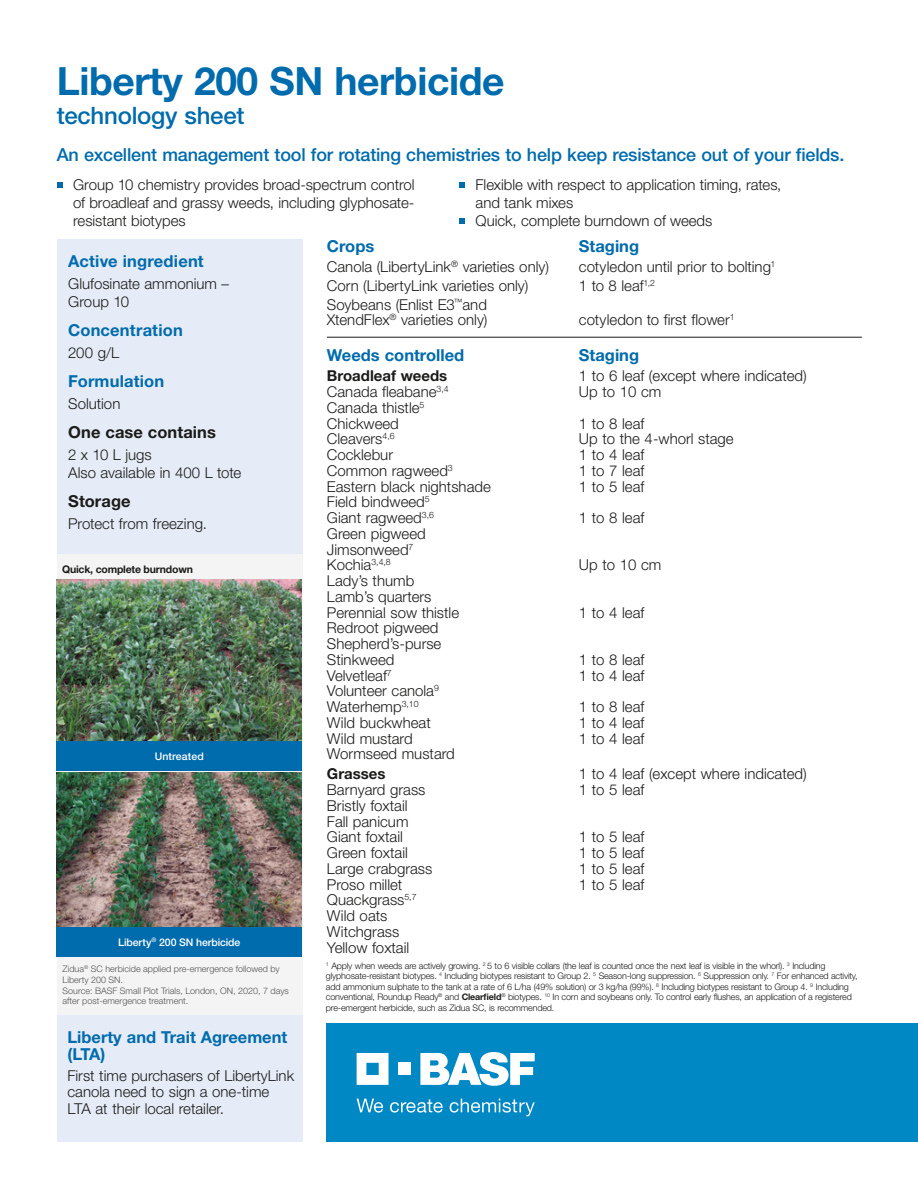
<style>
.page{position:relative;width:918px;height:1188px;background:#fff}
.page>*{position:absolute;margin:0;border:0;box-sizing:border-box;transform-origin:0 0}
.t1{font:700 39px "Helvetica Neue LT Std";letter-spacing:-.01em;color:#006bad}
.t2{font:500 24px "Helvetica Neue LT Std";letter-spacing:-.01em;color:#006bad}
.t3{font:500 18px "Helvetica Neue LT Std";letter-spacing:-.01em;color:#006bad}
.t4{font:700 16.5px/16.5px "Helvetica Neue LT Std";color:#006bad}
.t5{font:700 16.5px "Helvetica Neue LT Std";letter-spacing:.005em;color:#1b1b1a}
.t6{font:300 15px/15.8px "Helvetica Neue LT Std";color:#1b1b1a}
.t7{font:700 15px "Helvetica Neue LT Std";color:#1b1b1a}
.t8{font:500 10.5px "Helvetica Neue LT Std";letter-spacing:-.005em;color:#fff}
.t9{font:700 10.5px "Helvetica Neue LT Std";letter-spacing:-.02em;color:#1b1b1a}
.t10{font:300 9px/10.5px "Helvetica Neue LT Std";letter-spacing:-.02em;color:#1b1b1a}
.t11{font:300 9px/10.8px "Helvetica Neue LT Std";color:#545455}
.s1{font-weight:700}
</style>
<div class="page">
<div style="left:57px;top:240px;width:245px;height:902px;background:#e6ecf7"></div>
<hr style="left:327px;top:337px;width:535px;height:1px;background:#1b1b1a">
<svg style="left:57px;top:182px;width:5px;height:6px"></svg>
<svg style="left:459px;top:182px;width:6px;height:6px"></svg>
<svg style="left:459px;top:218px;width:6px;height:6px"></svg>
<div style="left:327px;top:1023px;width:591px;height:119px;background:#0088c5"></div>
<svg style="left:357px;top:1053px;width:32px;height:32px"></svg>
<div style="left:398px;top:1063px;width:13px;height:12px;background:#fff"></div>
<svg style="left:420px;top:1052px;width:115px;height:34px"></svg>
<svg style="left:357px;top:1099px;width:26px;height:14px"></svg>
<svg style="left:390px;top:1099px;width:53px;height:14px"></svg>
<svg style="left:450px;top:1099px;width:85px;height:17px"></svg>
<div style="left:57px;top:554px;width:245px;height:460px;background:#f4f4f4"></div>
<img style="left:57px;top:580px;width:245px;height:161px">
<img style="left:57px;top:772px;width:245px;height:155px">
<div style="left:57px;top:741px;width:245px;height:30px;background:#006bad"></div>
<div style="left:57px;top:927px;width:245px;height:30px;background:#006bad"></div>
<h1 class="t1" style="left:57px;top:57px;width:449px">Liberty 200 SN herbicide</h1>
<h2 class="t2" style="left:57px;top:101px;width:189px">technology sheet</h2>
<p class="t3" style="left:57px;top:144px;width:789px">An excellent management tool for rotating chemistries to help keep resistance out of your fields.</p>
<p class="t6" style="left:73px;top:175px;width:343px;line-height:18px;text-align:justify">Group 10 chemistry provides broad-spectrum control of broadleaf and grassy weeds, including glyphosate&shy;resistant biotypes</p>
<p class="t6" style="left:476px;top:175px;width:307px;line-height:18px">Flexible with respect to application timing, rates, and tank mixes<br>Quick, complete burndown of weeds</p>
<p class="t4" style="left:68px;top:252px;width:137px">Active ingredient</p>
<p class="t6" style="left:68px;top:274px;width:162px;line-height:18px">Glufosinate ammonium –<br>Group 10</p>
<p class="t4" style="left:68px;top:321px;width:116px">Concentration</p>
<p class="t6" style="left:68px;top:344px;width:53px">200 g/L</p>
<p class="t4" style="left:68px;top:372px;width:98px">Formulation</p>
<p class="t6" style="left:68px;top:396px;width:54px">Solution</p>
<p class="t5" style="left:68px;top:422px;width:149px">One case contains</p>
<p class="t6" style="left:68px;top:446px;width:175px;line-height:18px">2 x 10 L jugs<br>Also available in 400 L tote</p>
<p class="t5" style="left:68px;top:491px;width:64px">Storage</p>
<p class="t6" style="left:68px;top:516px;width:140px">Protect from freezing.</p>
<p class="t9" style="left:62px;top:562px;width:132px">Quick, complete burndown</p>
<p class="t8" style="left:155px;top:750px;width:51px">Untreated</p>
<p class="t8" style="left:118px;top:936px;width:124px">Liberty<sup>®</sup> 200 SN herbicide</p>
<p class="t11" style="left:63px;top:963px;width:228px">Zidua<sup>®</sup> SC herbicide applied pre-emergence followed by Liberty 200 SN.<br>Source: BASF Small Plot Trials, London, ON, 2020, 7 days after post-emergence treatment.</p>
<p class="t4" style="left:68px;top:1029px;width:221px">Liberty and Trait Agreement (LTA)</p>
<p class="t6" style="left:68px;top:1067px;width:228px;line-height:16.5px">First time purchasers of LibertyLink canola need to sign a one-time<br>LTA at their local retailer.</p>
<p class="t4" style="left:327px;top:237px;width:49px">Crops</p>
<p class="t4" style="left:579px;top:237px;width:62px">Staging</p>
<p class="t6" style="left:327px;top:258px;width:224px">Canola (LibertyLink<sup>®</sup> varieties only)</p>
<p class="t6" style="left:579px;top:258px;width:198px">cotyledon until prior to bolting<sup>1</sup></p>
<p class="t6" style="left:327px;top:277px;width:203px">Corn (LibertyLink varieties only)</p>
<p class="t6" style="left:579px;top:277px;width:78px">1 to 8 leaf<sup>1,2</sup></p>
<p class="t6" style="left:327px;top:296px;width:162px">Soybeans (Enlist E3<sup>™</sup>and<br>XtendFlex<sup>®</sup> varieties only)</p>
<p class="t6" style="left:579px;top:312px;width:157px">cotyledon to first flower<sup>1</sup></p>
<p class="t4" style="left:327px;top:347px;width:139px">Weeds controlled</p>
<p class="t4" style="left:579px;top:347px;width:62px">Staging</p>
<p class="t7" style="left:327px;top:367px;width:122px">Broadleaf weeds</p>
<p class="t6" style="left:579px;top:368px;width:229px">1 to 6 leaf (except where indicated)</p>
<p class="t6" style="left:327px;top:384px;width:123px">Canada fleabane<sup>3,4</sup></p>
<p class="t6" style="left:579px;top:384px;width:84px">Up to 10 cm</p>
<p class="t6" style="left:327px;top:399px;width:99px">Canada thistle<sup>5<br></sup>Chickweed</p>
<p class="t6" style="left:579px;top:415px;width:67px">1 to 8 leaf</p>
<p class="t6" style="left:327px;top:431px;width:69px">Cleavers<sup>4,6</sup></p>
<p class="t6" style="left:579px;top:431px;width:156px">Up to the 4-whorl stage</p>
<p class="t6" style="left:327px;top:447px;width:68px">Cocklebur</p>
<p class="t6" style="left:579px;top:447px;width:67px">1 to 4 leaf</p>
<p class="t6" style="left:327px;top:462px;width:127px">Common ragweed<sup>3</sup></p>
<p class="t6" style="left:579px;top:462px;width:67px">1 to 7 leaf</p>
<p class="t6" style="left:327px;top:478px;width:165px">Eastern black nightshade</p>
<p class="t6" style="left:579px;top:478px;width:67px">1 to 5 leaf</p>
<p class="t6" style="left:327px;top:494px;width:109px">Field bindweed<sup>5<br></sup>Giant ragweed<sup>3,6</sup></p>
<p class="t6" style="left:579px;top:510px;width:67px">1 to 8 leaf</p>
<p class="t6" style="left:327px;top:525px;width:100px">Green pigweed<br>Jimsonweed<sup>7<br></sup>Kochia<sup>3,4,8</sup></p>
<p class="t6" style="left:579px;top:557px;width:84px">Up to 10 cm</p>
<p class="t6" style="left:327px;top:573px;width:134px">Lady’s thumb<br>Lamb’s quarters<br>Perennial sow thistle</p>
<p class="t6" style="left:327px;top:620px;width:116px">Redroot pigweed<br>Shepherd’s-purse<br>Stinkweed</p>
<p class="t6" style="left:579px;top:604px;width:67px">1 to 4 leaf</p>
<p class="t6" style="left:579px;top:651px;width:67px">1 to 8 leaf</p>
<p class="t6" style="left:327px;top:667px;width:66px">Velvetleaf<sup>7</sup></p>
<p class="t6" style="left:579px;top:667px;width:67px">1 to 4 leaf</p>
<p class="t6" style="left:327px;top:683px;width:114px">Volunteer canola<sup>9<br></sup>Waterhemp<sup>3,10</sup></p>
<p class="t6" style="left:579px;top:699px;width:67px">1 to 8 leaf</p>
<p class="t6" style="left:327px;top:714px;width:105px">Wild buckwheat</p>
<p class="t6" style="left:579px;top:714px;width:67px">1 to 4 leaf</p>
<p class="t6" style="left:327px;top:730px;width:87px">Wild mustard</p>
<p class="t6" style="left:579px;top:730px;width:67px">1 to 4 leaf</p>
<p class="t6" style="left:327px;top:746px;width:129px">Wormseed mustard</p>
<p class="t7" style="left:327px;top:765px;width:60px">Grasses</p>
<p class="t6" style="left:579px;top:766px;width:229px">1 to 4 leaf (except where indicated)</p>
<p class="t6" style="left:327px;top:782px;width:100px">Barnyard grass</p>
<p class="t6" style="left:579px;top:782px;width:67px">1 to 5 leaf</p>
<p class="t6" style="left:327px;top:797px;width:83px;text-align:justify">Bristly foxtail Fall panicum Giant foxtail</p>
<p class="t6" style="left:579px;top:829px;width:67px">1 to 5 leaf</p>
<p class="t6" style="left:327px;top:845px;width:82px">Green foxtail</p>
<p class="t6" style="left:579px;top:845px;width:67px">1 to 5 leaf</p>
<p class="t6" style="left:327px;top:860px;width:107px">Large crabgrass</p>
<p class="t6" style="left:579px;top:860px;width:67px">1 to 5 leaf</p>
<p class="t6" style="left:327px;top:876px;width:77px">Proso millet</p>
<p class="t6" style="left:579px;top:876px;width:67px">1 to 5 leaf</p>
<p class="t6" style="left:327px;top:892px;width:91px">Quackgrass<sup>5,7<br></sup>Wild oats<br>Witchgrass<br>Yellow foxtail</p>
<p class="t10" style="left:326px;top:960px;width:533px"><sup>1</sup> Apply when weeds are actively growing. <sup>2</sup> 5 to 6 visible collars (the leaf is counted once the next leaf is visible in the whorl). <sup>3</sup> Including glyphosate-resistant biotypes. <sup>4</sup> Including biotypes resistant to Group 2. <sup>5</sup> Season-long suppression. <sup>6</sup> Suppression only. <sup>7</sup> For enhanced activity, add ammonium sulphate to the tank at a rate of 6 L/ha (49% solution) or 3 kg/ha (99%). <sup>8</sup> Including biotypes resistant to Group 4. <sup>9</sup> Including conventional, Roundup Ready<sup>®</sup> and <span class="s1">Clearfield</span><sup>®</sup> biotypes. <sup>10</sup> In corn and soybeans only. To control early flushes, an application of a registered pre-emergent herbicide, such as Zidua SC, is recommended.</p>
</div>
